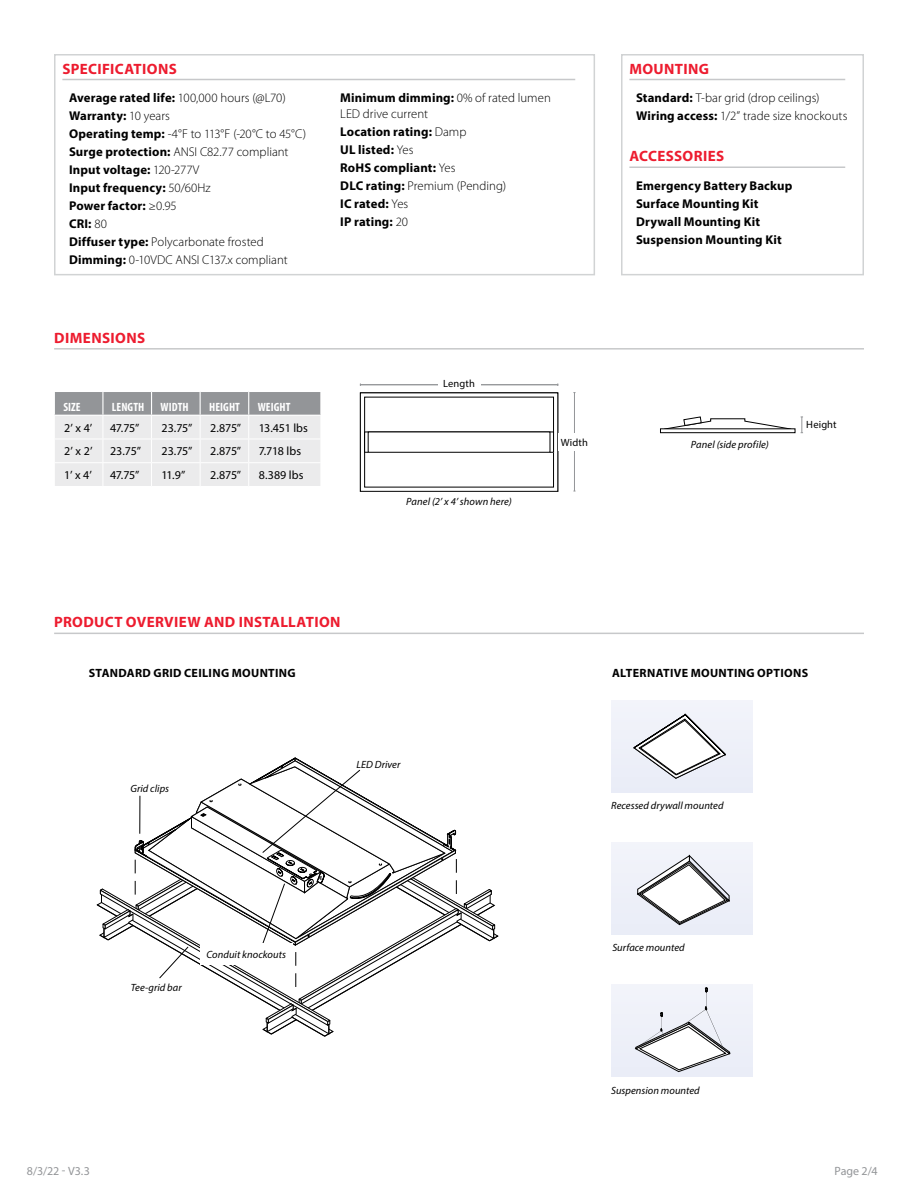
<style>
.page{position:relative;width:918px;height:1188px;background:#fff}
.page>*{position:absolute;margin:0;border:0;box-sizing:border-box;transform-origin:0 0}
.t1{font:700 15px "Myriad Pro";letter-spacing:.025em;color:#ed1c2f}
.t2{font:300 12.75px/18px "Myriad Pro";color:#000}
.t3{font:700 12.75px/18px "Myriad Pro";letter-spacing:.01em;color:#000}
.t4{font:12px "Myriad Pro";letter-spacing:-.015em;color:#000}
.t5{font:700 12px "Myriad Pro";letter-spacing:.03em;color:#000}
.t6{font:700 condensed 12px "Myriad Pro";letter-spacing:.005em;color:#fff}
.t7{font:12px "Myriad Pro";color:#939598}
.t8{font:italic 10.5px "Myriad Pro";letter-spacing:.005em;color:#000}
.t9{font:10.5px "Myriad Pro";letter-spacing:.015em;color:#000}
.s1{font-weight:700}
.s2{font-weight:300}
</style>
<div class="page">
<hr style="left:62px;top:79px;width:513px;height:1px;background:#c7c8ca">
<div style="left:54px;top:54px;width:541px;height:221px;border:2px solid #d1d3d4"></div>
<hr style="left:629px;top:79px;width:216px;height:1px;background:#c7c8ca">
<hr style="left:629px;top:166px;width:216px;height:2px;background:#c7c8ca">
<div style="left:621px;top:54px;width:243px;height:221px;border:2px solid #d1d3d4"></div>
<hr style="left:54px;top:348px;width:810px;height:2px;background:#c7c8ca">
<hr style="left:54px;top:633px;width:810px;height:1px;background:#c7c8ca">
<div style="left:611px;top:700px;width:142px;height:92px;background:#eef0f9"></div>
<svg style="left:634px;top:714px;width:91px;height:64px"></svg>
<div style="left:611px;top:843px;width:142px;height:91px;background:#eef1f9"></div>
<svg style="left:638px;top:855px;width:91px;height:70px"></svg>
<div style="left:611px;top:985px;width:142px;height:92px;background:#eef0f9"></div>
<svg style="left:636px;top:988px;width:94px;height:84px"></svg>
<svg style="left:54px;top:392px;width:267px;height:94px;background:#d6d7d8"></svg>
<hr style="left:54px;top:415px;width:49px;height:1px;background:#fff">
<hr style="left:103px;top:415px;width:49px;height:1px;background:#fff">
<hr style="left:152px;top:415px;width:48px;height:1px;background:#fff">
<hr style="left:200px;top:415px;width:49px;height:1px;background:#fff">
<hr style="left:249px;top:415px;width:72px;height:1px;background:#fff">
<svg style="left:364px;top:396px;width:191px;height:92px"></svg>
<div style="left:360px;top:393px;width:198px;height:99px;border:1px solid #000"></div>
<div style="left:365px;top:397px;width:189px;height:90px;background:#fff"></div>
<div style="left:364px;top:432px;width:190px;height:21px;border:1px solid #000"></div>
<div style="left:368px;top:432px;width:182px;height:21px;border:1px solid #000"></div>
<hr style="left:574px;top:393px;width:1px;height:98px;background:#939598">
<div style="left:558px;top:433px;width:33px;height:18px;background:#fff"></div>
<hr style="left:360px;top:384px;width:198px;height:1px;background:#939598">
<div style="left:438px;top:377px;width:42px;height:13px;background:#fff"></div>
<svg style="left:801px;top:417px;width:2px;height:16px"></svg>
<div style="left:660px;top:429px;width:135px;height:4px;border:1px solid #000"></div>
<svg style="left:664px;top:416px;width:128px;height:14px"></svg>
<svg style="left:96px;top:758px;width:403px;height:279px"></svg>
<div style="left:200px;top:943px;width:93px;height:21px;background:#fff"></div>
<p class="t1" style="left:62px;top:59px;width:116px">SPECIFICATIONS</p>
<p class="t2" style="left:69px;top:89px;width:239px"><span class="s1">Average rated life:</span> 100,000 hours (@L70)<br><span class="s1">Warranty:</span> 10 years<br><span class="s1">Operating temp:</span> -4°F to 113°F (-20°C to 45°C)<br><span class="s1">Surge protection:</span> ANSI C82.77 compliant<br><span class="s1">Input voltage:</span> 120-277V<br><span class="s1">Input frequency:</span> 50/60Hz<br><span class="s1">Power factor:</span> ≥0.95<br><span class="s1">CRI:</span> 80<br><span class="s1">Diffuser type:</span> Polycarbonate frosted<br><span class="s1">Dimming:</span> 0-10VDC ANSI C137.x compliant</p>
<p class="t2" style="left:340px;top:90px;width:212px;line-height:15.3px"><span class="s1">Minimum dimming:</span> 0% of rated lumen<br>LED drive current</p>
<p class="t3" style="left:340px;top:122px;width:167px">Location rating: <span class="s2">Damp<br></span>UL listed: <span class="s2">Yes<br></span>RoHS compliant: <span class="s2">Yes<br></span>DLC rating: <span class="s2">Premium (Pending)<br></span>IC rated: <span class="s2">Yes<br></span>IP rating: <span class="s2">20</span></p>
<p class="t1" style="left:54px;top:328px;width:93px">DIMENSIONS</p>
<p class="t6" style="left:63px;top:399px;width:19px">SIZE</p>
<p class="t6" style="left:112px;top:399px;width:34px">LENGTH</p>
<p class="t6" style="left:161px;top:399px;width:30px">WIDTH</p>
<p class="t6" style="left:209px;top:399px;width:32px">HEIGHT</p>
<p class="t6" style="left:258px;top:399px;width:34px">WEIGHT</p>
<p class="t4" style="left:64px;top:420px;width:30px">2’ x 4’</p>
<p class="t4" style="left:110px;top:420px;width:31px">47.75”</p>
<p class="t4" style="left:162px;top:420px;width:32px">23.75”</p>
<p class="t4" style="left:210px;top:420px;width:33px">2.875”</p>
<p class="t4" style="left:259px;top:420px;width:51px">13.451 lbs</p>
<p class="t4" style="left:64px;top:444px;width:30px">2’ x 2’</p>
<p class="t4" style="left:110px;top:444px;width:32px">23.75”</p>
<p class="t4" style="left:162px;top:444px;width:32px">23.75”</p>
<p class="t4" style="left:210px;top:444px;width:33px">2.875”</p>
<p class="t4" style="left:259px;top:444px;width:44px">7.718 lbs</p>
<p class="t4" style="left:64px;top:468px;width:29px">1’ x 4’</p>
<p class="t4" style="left:110px;top:468px;width:31px">47.75”</p>
<p class="t4" style="left:162px;top:468px;width:25px">11.9”</p>
<p class="t4" style="left:210px;top:468px;width:33px">2.875”</p>
<p class="t4" style="left:259px;top:468px;width:46px">8.389 lbs</p>
<p class="t9" style="left:443px;top:377px;width:33px">Length</p>
<p class="t8" style="left:406px;top:495px;width:107px">Panel (2’ x 4’ shown here)</p>
<p class="t9" style="left:561px;top:436px;width:29px">Width</p>
<p class="t1" style="left:629px;top:59px;width:81px">MOUNTING</p>
<p class="t2" style="left:636px;top:89px;width:213px"><span class="s1">Standard:</span> T-bar grid (drop ceilings)<br><span class="s1">Wiring access:</span> 1/2” trade size knockouts</p>
<p class="t1" style="left:629px;top:146px;width:96px">ACCESSORIES</p>
<p class="t3" style="left:636px;top:176px;width:158px">Emergency Battery Backup<br>Surface Mounting Kit<br>Drywall Mounting Kit<br>Suspension Mounting Kit</p>
<p class="t8" style="left:691px;top:438px;width:79px">Panel (side profile)</p>
<p class="t9" style="left:806px;top:418px;width:32px">Height</p>
<p class="t1" style="left:54px;top:613px;width:288px">PRODUCT OVERVIEW AND INSTALLATION</p>
<p class="t5" style="left:89px;top:665px;width:209px">STANDARD GRID CEILING MOUNTING</p>
<p class="t5" style="left:612px;top:665px;width:198px">ALTERNATIVE MOUNTING OPTIONS</p>
<p class="t8" style="left:130px;top:782px;width:40px">Grid clips</p>
<p class="t8" style="left:131px;top:981px;width:53px">Tee-grid bar</p>
<p class="t8" style="left:207px;top:948px;width:81px">Conduit knockouts</p>
<p class="t8" style="left:357px;top:758px;width:45px">LED Driver</p>
<p class="t8" style="left:611px;top:799px;width:114px">Recessed drywall mounted</p>
<p class="t8" style="left:612px;top:941px;width:74px">Surface mounted</p>
<p class="t8" style="left:611px;top:1084px;width:90px">Suspension mounted</p>
<p class="t7" style="left:27px;top:1163px;width:64px">8/3/22 - V3.3</p>
<p class="t7" style="left:834px;top:1163px;width:45px">Page 2/4</p>
</div>
